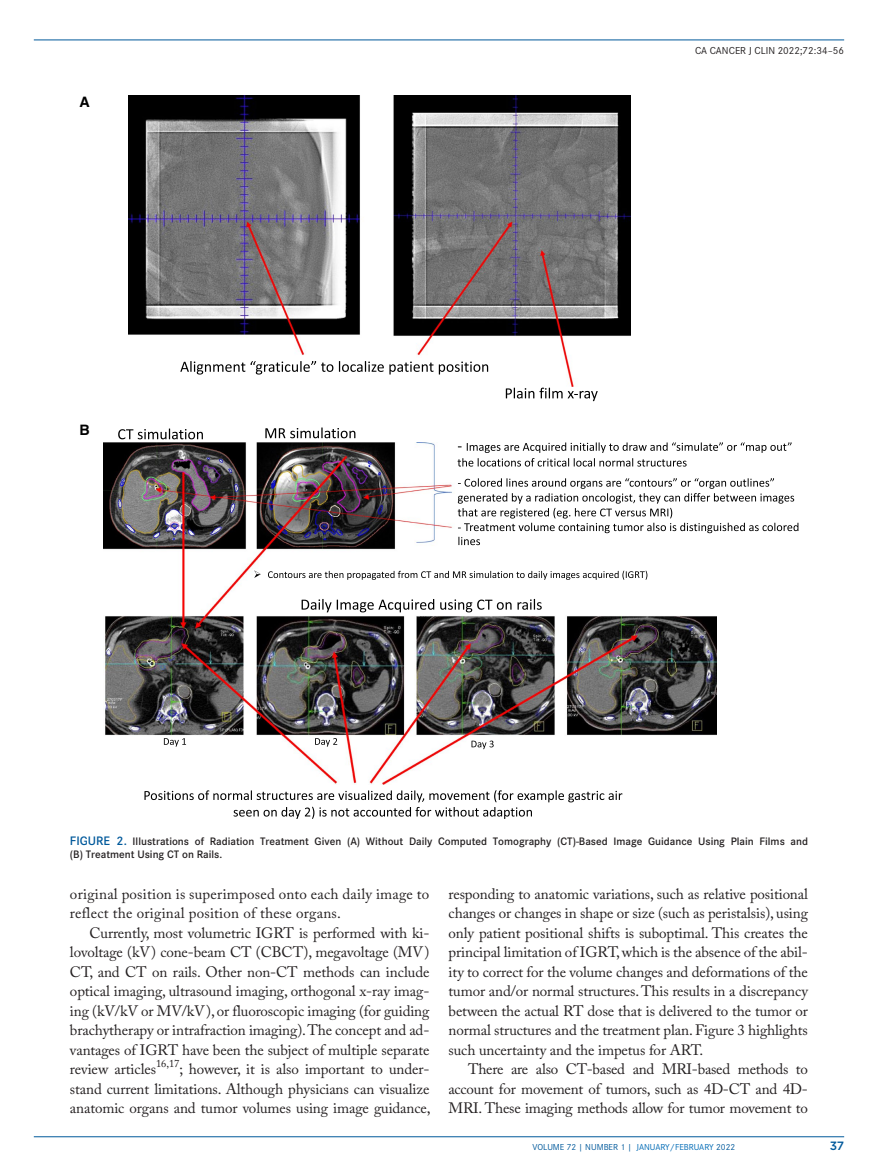
<style>
.page{position:relative;width:878px;height:1175px;background:#fff}
.page>*{position:absolute;margin:0;border:0;box-sizing:border-box;transform-origin:0 0}
.t1{font:15px/19.5px "Adobe Caslon Pro";letter-spacing:-.005em;color:#231f20;text-align:justify}
.t2{font:15px/19.5px "Adobe Caslon Pro";letter-spacing:.015em;color:#231f20}
.t3{font:700 14.4px "Helvetica";color:#000}
.t4{font:500 12px "Gotham";color:#00599b}
.t5{font:600 11.25px/12.8px "Corporate S";color:#231f20}
.t6{font:10.5px "Corporate S";color:#231f20}
.t7{font:10.5px "Adobe Caslon Pro";color:#231f20}
.t8{font:9px "Corporate S";color:#00599b}
.s1{font-size:12.75px;color:#00599b}
.s2{color:#006bb6}
</style>
<div class="page">
<hr style="left:34px;top:40px;width:810px;height:1px;background:#00599b">
<hr style="left:34px;top:1136px;width:810px;height:1px;background:#00599b">
<img style="left:104px;top:442px;width:612px;height:342px">
<img style="left:128px;top:95px;width:502px;height:291px">
<svg style="left:180px;top:361px;width:308px;height:13px"></svg>
<svg style="left:506px;top:387px;width:91px;height:14px"></svg>
<svg style="left:301px;top:599px;width:241px;height:13px"></svg>
<svg style="left:164px;top:738px;width:22px;height:8px"></svg>
<svg style="left:315px;top:738px;width:22px;height:8px"></svg>
<svg style="left:471px;top:740px;width:22px;height:9px"></svg>
<svg style="left:254px;top:570px;width:7px;height:8px"></svg>
<svg style="left:268px;top:570px;width:379px;height:10px"></svg>
<svg style="left:144px;top:790px;width:478px;height:29px"></svg>
<svg style="left:118px;top:428px;width:85px;height:11px"></svg>
<svg style="left:265px;top:427px;width:90px;height:11px"></svg>
<svg style="left:457px;top:442px;width:334px;height:24px"></svg>
<svg style="left:458px;top:478px;width:340px;height:67px"></svg>
<p class="t3" style="left:80px;top:93px;width:12px">A</p>
<p class="t3" style="left:80px;top:420px;width:12px">B</p>
<p class="t6" style="left:695px;top:44px;width:151px">CA CANCER J CLIN 2022;72:34–56</p>
<p class="t5" style="left:70px;top:834px;width:739px"><span class="s1">FIGURE 2.</span> Illustrations of Radiation Treatment Given (A) Without Daily Computed Tomography (CT)-Based Image Guidance Using Plain Films and (B) Treatment Using CT on Rails.</p>
<p class="t2" style="left:70px;top:883px;width:361px">original position is superimposed onto each daily image to reflect the original position of these organs.</p>
<p class="t1" style="left:70px;top:922px;width:361px;text-indent:20px">Currently, most volumetric IGRT is performed with ki&shy;lovoltage (kV) cone-beam CT (CBCT), megavoltage (MV)<br>CT, and CT on rails. Other non-CT methods can include optical imaging, ultrasound imaging, orthogonal x-ray imag&shy;ing (kV/kV or MV/kV), or fluoroscopic imaging (for guiding brachytherapy or intrafraction imaging). The concept and ad&shy;vantages of IGRT have been the subject of multiple separate review articles</p>
<p class="t7" style="left:156px;top:1057px;width:25px">16,17</p>
<p class="t1" style="left:70px;top:1059px;width:362px;text-indent:109px">; however, it is also important to under&shy;stand current limitations. Although physicians can visualize anatomic organs and tumor volumes using image guidance,</p>
<p class="t1" style="left:448px;top:883px;width:361px">responding to anatomic variations, such as relative positional changes or changes in shape or size (such as peristalsis), using only patient positional shifts is suboptimal. This creates the principal limitation of IGRT, which is the absence of the abil&shy;ity to correct for the volume changes and deformations of the tumor and/or normal structures. This results in a discrepancy between the actual RT dose that is delivered to the tumor or normal structures and the treatment plan. Figure 3 highlights such uncertainty and the impetus for ART.</p>
<p class="t1" style="left:448px;top:1059px;width:361px;text-indent:20px">There are also CT-based and MRI-based methods to account for movement of tumors, such as 4D-CT and 4D-MRI. These imaging methods allow for tumor movement to</p>
<p class="t8" style="left:532px;top:1141px;width:204px">VOLUME 72 | NUMBER 1 | <span class="s2">JANUARY/FEBRUARY</span> 2022</p>
<p class="t4" style="left:829px;top:1138px;width:16px">37</p>
</div>
